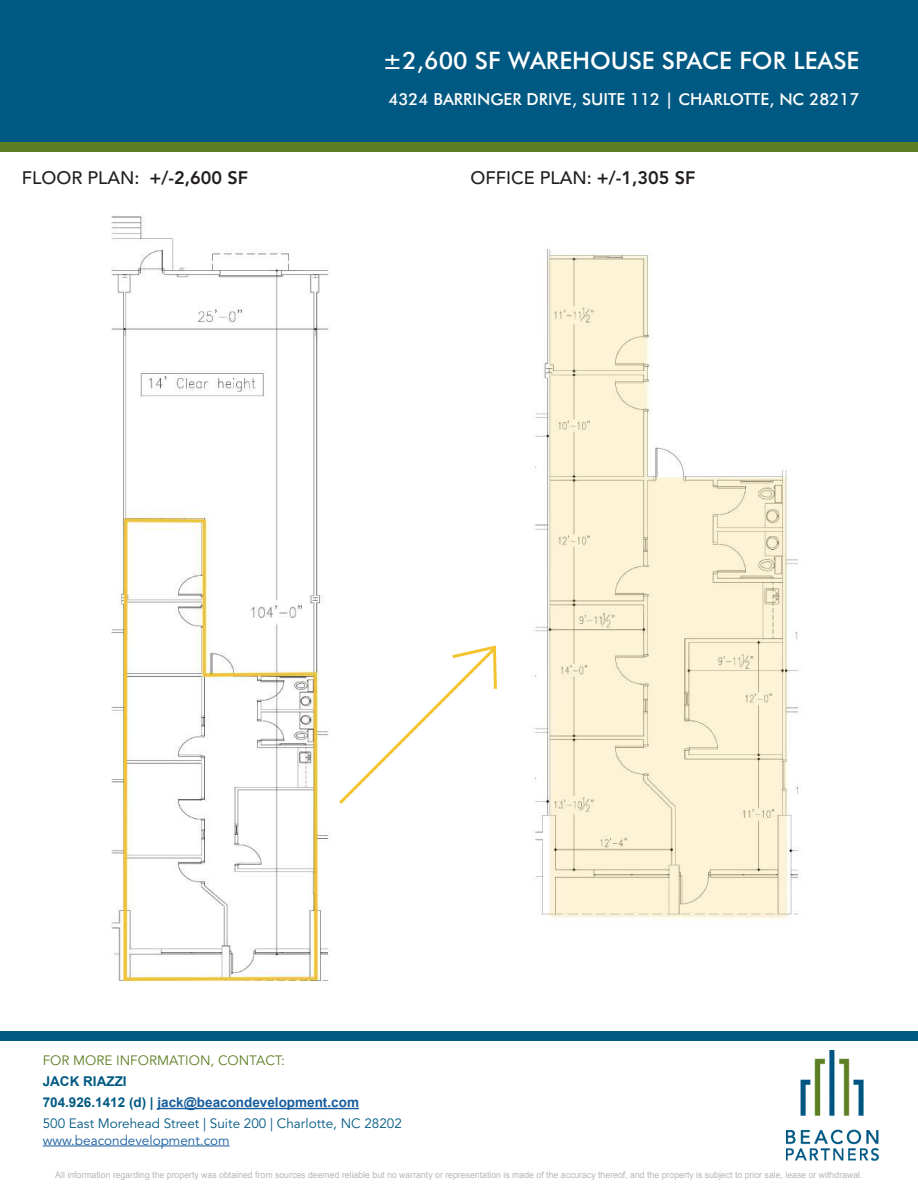
<style>
.page{position:relative;width:918px;height:1188px;background:#fff}
.page>*{position:absolute;margin:0;border:0;box-sizing:border-box;transform-origin:0 0}
.t1{font:24px "Futura Md BT Medium";color:#fff}
.t2{font:500 18px "Avenir LT Std";color:#231f20}
.t3{font:16.5px "Futura Md BT Medium";color:#fff}
.t4{font:700 13.5px/21px "Arial";color:#005982}
.t5{font:13.5px "Avenir LT Std";color:#005982}
.t6{font:13.5px "Avenir LT Std";color:#5e7e23}
.t7{font:13.5px "Avenir LT Std";color:#175d9e}
.t8{font:9px "Arial";color:#b6b7bb}
.s1{font-weight:800}
.s2{color:#175d9e}
</style>
<div class="page">
<div style="left:0;top:0;width:918px;height:144px;background:#005982"></div>
<div style="left:0;top:142px;width:918px;height:10px;background:#5e7e23"></div>
<img style="left:787px;top:1050px;width:92px;height:110px">
<div style="left:0;top:1031px;width:918px;height:10px;background:#005982"></div>
<hr style="left:158px;top:1108px;width:201px;height:1px;background:#175d9e">
<hr style="left:43px;top:1146px;width:187px;height:1px;background:#175d9e">
<img style="left:111px;top:215px;width:218px;height:767px">
<img style="left:532px;top:248px;width:271px;height:672px">
<svg style="left:339px;top:645px;width:158px;height:159px"></svg>
<h1 class="t1" style="left:383px;top:46px;width:478px">±2,600 SF WAREHOUSE SPACE FOR LEASE</h1>
<h3 class="t3" style="left:389px;top:89px;width:472px">4324 BARRINGER DRIVE, SUITE 112 | CHARLOTTE, NC 28217</h3>
<h2 class="t2" style="left:22px;top:167px;width:228px">FLOOR PLAN: <span class="s1">+/-2,600 SF</span></h2>
<h2 class="t2" style="left:470px;top:167px;width:226px">OFFICE PLAN: <span class="s1">+/-1,305 SF</span></h2>
<h3 class="t6" style="left:43px;top:1053px;width:244px">FOR MORE INFORMATION, CONTACT:</h3>
<h3 class="t4" style="left:43px;top:1071px;width:318px">JACK RIAZZI<br>704.926.1412 (d) | <span class="s2">jack@beacondevelopment.com</span></h3>
<h3 class="t5" style="left:43px;top:1116px;width:361px">500 East Morehead Street | Suite 200 | Charlotte, NC 28202</h3>
<h3 class="t7" style="left:43px;top:1132px;width:189px">www.beacondevelopment.com</h3>
<p class="t8" style="left:55px;top:1169px;width:809px">All information regarding the property was obtained from sources deemed reliable but no warranty or representation is made of the accuracy thereof, and the property is subject to prior sale, lease or withdrawal.</p>
</div>
